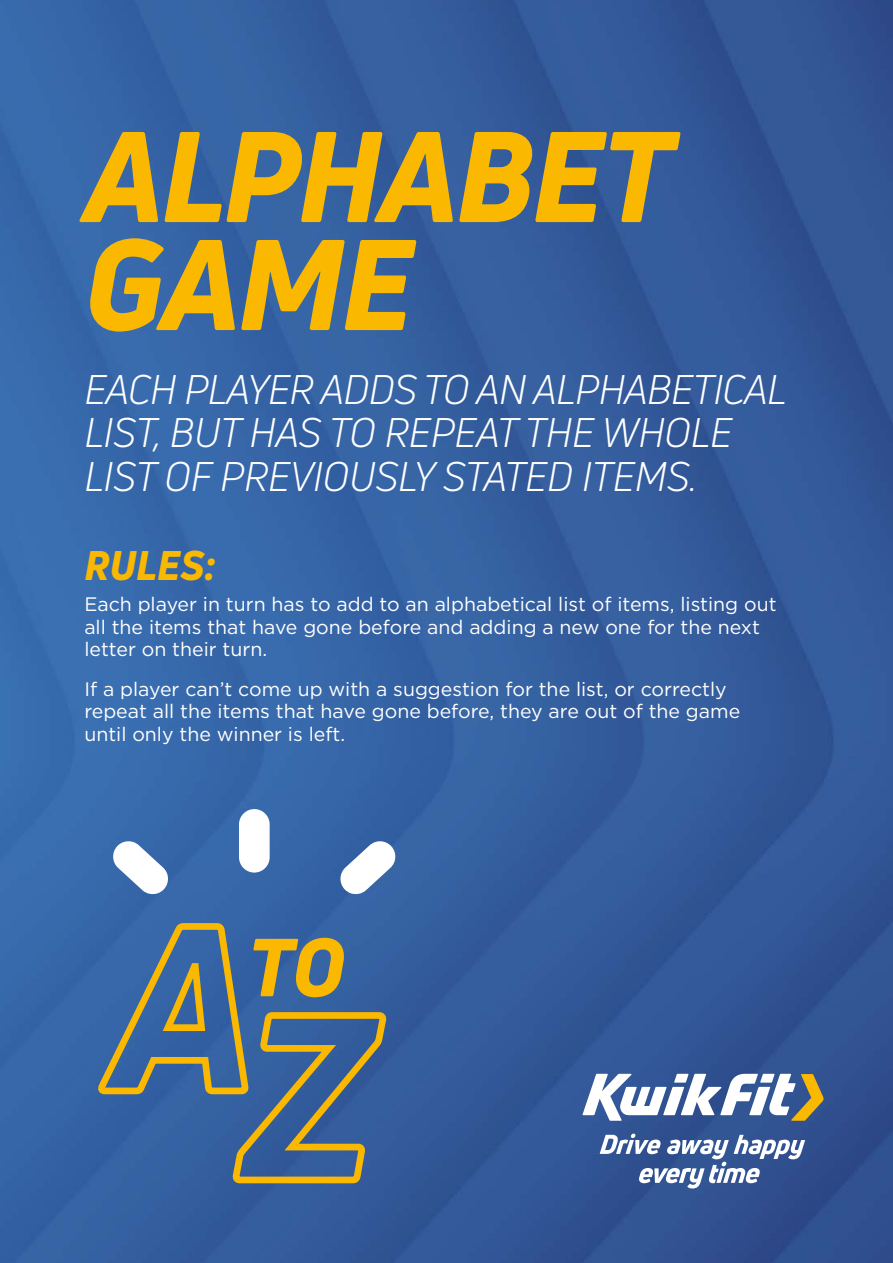
<style>
.page{position:relative;width:893px;height:1263px;background:#fff}
.page>*{position:absolute;margin:0;border:0;box-sizing:border-box;transform-origin:0 0}
.t1{font:italic 800 126px/108px "Uni Neue";letter-spacing:-.02em;color:#fbb800}
.t2{font:italic 40.5px/43.7px "Uni Neue";letter-spacing:-.005em;color:#fff}
.t3{font:italic 800 40.5px "Uni Neue";color:#fbb800}
.t4{font:19.5px/22.5px "Gotham";color:#fff}
</style>
<div class="page">
<img style="left:0;top:0;width:893px;height:1263px">
<svg style="left:583px;top:1074px;width:241px;height:47px"></svg>
<svg style="left:600px;top:1133px;width:205px;height:55px"></svg>
<svg style="left:95px;top:920px;width:294px;height:267px;background:#556f87"></svg>
<div style="left:239px;top:809px;width:31px;height:63px;background:#fff;border-radius:15px"></div>
<svg style="left:339px;top:839px;width:58px;height:56px"></svg>
<svg style="left:111px;top:839px;width:59px;height:56px"></svg>
<h1 class="t1" style="left:84px;top:121px;width:589px">ALPHABET<br>GAME</h1>
<h2 class="t2" style="left:84px;top:367px;width:704px">EACH PLAYER ADDS TO AN ALPHABETICAL<br>LIST, BUT HAS TO REPEAT THE WHOLE<br>LIST OF PREVIOUSLY STATED ITEMS.</h2>
<h2 class="t3" style="left:84px;top:538px;width:133px">RULES:</h2>
<p class="t4" style="left:84px;top:592px;width:694px">Each player in turn has to add to an alphabetical list of items, listing out all the items that have gone before and adding a new one for the next letter on their turn.</p>
<p class="t4" style="left:84px;top:677px;width:657px">If a player can’t come up with a suggestion for the list, or correctly repeat all the items that have gone before, they are out of the game until only the winner is left.</p>
</div>
